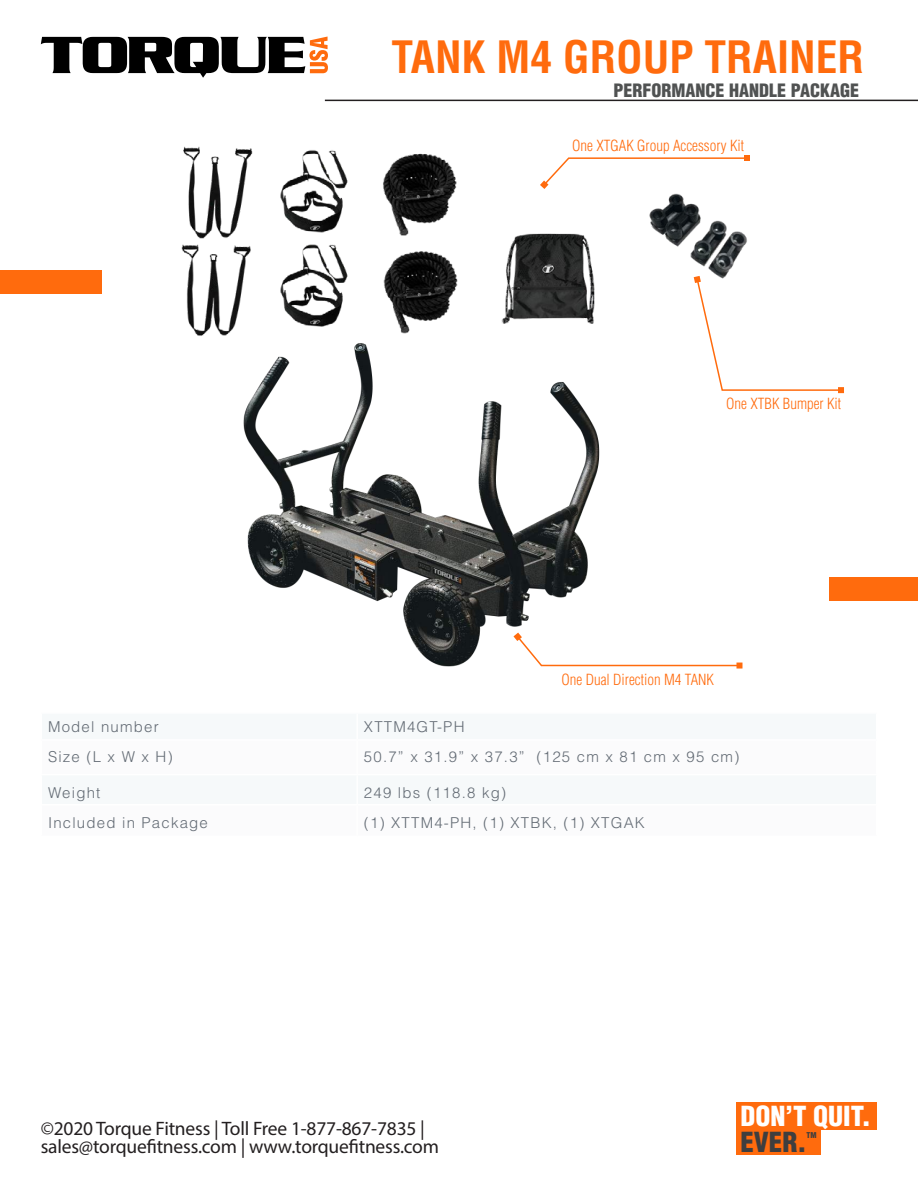
<style>
.page{position:relative;width:918px;height:1188px;background:#fff}
.page>*{position:absolute;margin:0;border:0;box-sizing:border-box;transform-origin:0 0}
.t1{font:700 condensed 43.5px "Helvetica LT Std";color:#ff6b0d}
.t2{font:900 condensed 27px "Helvetica LT Std";color:#fff}
.t3{font:900 condensed 27px "Helvetica LT Std";color:#3e3e3f}
.t4{font:19.5px/18px "Myriad Pro";letter-spacing:-.01em;color:#231f20}
.t5{font:900 condensed 18px "Helvetica LT Std";color:#505252}
.Text_left{font:300 15px "Helvetica LT Std";letter-spacing:.08em;color:#636b74}
.Features_heading{font:300 condensed 15px "Helvetica LT Std";color:#ff6b0d}
.t6{font:900 condensed 7.8px "Helvetica LT Std";color:#3e3e3f}
</style>
<div class="page">
<hr style="left:325px;top:100px;width:593px;height:1px;background:#231f20">
<svg style="left:41px;top:37px;width:287px;height:41px"></svg>
<div style="left:736px;top:1103px;width:141px;height:27px;background:#ff6b0d"></div>
<div style="left:736px;top:1126px;width:84px;height:29px;background:#ff6b0d"></div>
<img style="left:243px;top:355px;width:357px;height:312px">
<img style="left:181px;top:146px;width:414px;height:209px">
<div style="left:830px;top:577px;width:88px;height:24px;background:#ff6b0d"></div>
<div style="left:0;top:270px;width:101px;height:23px;background:#ff6b0d"></div>
<svg style="left:514px;top:633px;width:227px;height:34px"></svg>
<div style="left:736px;top:663px;width:7px;height:6px;background:#ff6b0d"></div>
<svg style="left:701px;top:301px;width:143px;height:92px"></svg>
<img style="left:649px;top:193px;width:98px;height:108px">
<div style="left:486px;top:122px;width:122px;height:94px;background:#fff"></div>
<svg style="left:540px;top:155px;width:210px;height:34px"></svg>
<p class="t1" style="left:391px;top:29px;width:474px">TANK M4 GROUP TRAINER</p>
<p class="t5" style="left:614px;top:79px;width:247px">PERFORMANCE HANDLE PACKAGE</p>
<p class="Features_heading" style="left:572px;top:136px;width:173px">One XTGAK Group Accessory Kit</p>
<p class="Features_heading" style="left:726px;top:394px;width:116px">One XTBK Bumper Kit</p>
<p class="Features_heading" style="left:562px;top:670px;width:154px">One Dual Direction M4 TANK</p>
<p class="Text_left" style="left:48px;top:717px;width:112px">Model number</p>
<p class="Text_left" style="left:364px;top:717px;width:102px">XTTM4GT-PH</p>
<p class="Text_left" style="left:48px;top:747px;width:126px">Size (L x W x H)</p>
<p class="Text_left" style="left:364px;top:747px;width:377px">50.7” x 31.9” x 37.3” (125 cm x 81 cm x 95 cm)</p>
<p class="Text_left" style="left:48px;top:783px;width:54px">Weight</p>
<p class="Text_left" style="left:364px;top:783px;width:144px">249 lbs (118.8 kg)</p>
<p class="Text_left" style="left:48px;top:813px;width:161px">Included in Package</p>
<p class="Text_left" style="left:364px;top:813px;width:282px">(1) XTTM4-PH, (1) XTBK, (1) XTGAK</p>
<h3 class="t4" style="left:41px;top:1119px;width:400px">©2020 Torque Fitness | Toll Free 1-877-867-7835 | sales@torquefitness.com | www.torquefitness.com</h3>
<h2 class="t2" style="left:740px;top:1099px;width:132px">DON’T QUIT.</h2>
<h2 class="t3" style="left:740px;top:1125px;width:68px">EVER.</h2>
<p class="t6" style="left:806px;top:1130px;width:12px">TM</p>
</div>
